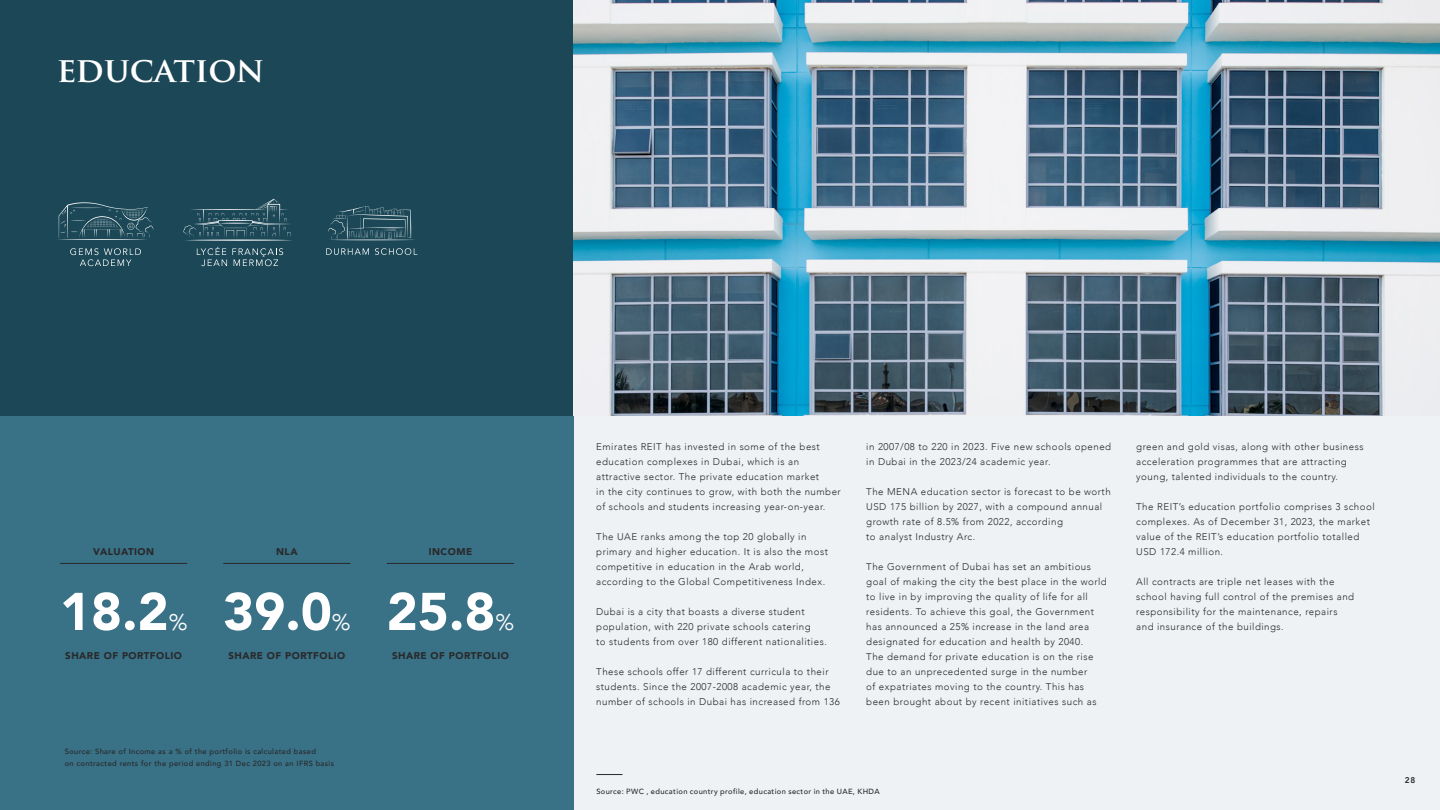
<style>
.page{position:relative;width:1440px;height:810px;background:#edf1f4}
.page>*{position:absolute;margin:0;border:0;box-sizing:border-box;transform-origin:0 0}
.t1{font:900 52.5px "Avenir";color:#fff}
.t2{font:700 34.12px "Trajan Pro";letter-spacing:-.005em;color:#fff}
.t3{font:22.5px "Avenir";color:#fff}
.t4{font:300 9.75px/15px "Avenir";letter-spacing:.05em;color:#292829}
.t5{font:900 9.75px "Avenir";letter-spacing:.05em;color:#292829}
.t6{font:800 8.25px "Avenir";color:#292829}
.t7{font:500 7.5px/12px "Avenir";letter-spacing:.05em;color:#292829}
</style>
<div class="page">
<div style="left:0;top:0;width:574px;height:810px;background:#397186"></div>
<div style="left:0;top:0;width:574px;height:416px;background:#1b4756"></div>
<img style="left:574px;top:0;width:866px;height:416px">
<svg style="left:197px;top:247px;width:86px;height:19px"></svg>
<svg style="left:183px;top:199px;width:109px;height:42px"></svg>
<svg style="left:70px;top:248px;width:71px;height:18px"></svg>
<svg style="left:58px;top:202px;width:96px;height:38px"></svg>
<svg style="left:328px;top:206px;width:87px;height:35px"></svg>
<svg style="left:326px;top:248px;width:43px;height:7px"></svg>
<svg style="left:375px;top:248px;width:42px;height:7px"></svg>
<hr style="left:60px;top:563px;width:127px;height:1px;background:#292829">
<hr style="left:223px;top:563px;width:127px;height:1px;background:#292829">
<hr style="left:387px;top:563px;width:127px;height:1px;background:#292829">
<svg style="left:596px;top:774px;width:27px;height:1px"></svg>
<h2 class="t2" style="left:57px;top:48px;width:209px">EDUCATION</h2>
<p class="t5" style="left:93px;top:543px;width:62px">VALUATION</p>
<h1 class="t1" style="left:60px;top:567px;width:110px">18.2</h1>
<h3 class="t3" style="left:169px;top:609px;width:20px">%</h3>
<p class="t5" style="left:65px;top:647px;width:118px">SHARE OF PORTFOLIO</p>
<p class="t5" style="left:276px;top:543px;width:23px">NLA</p>
<h1 class="t1" style="left:223px;top:567px;width:110px">39.0</h1>
<h3 class="t3" style="left:332px;top:609px;width:20px">%</h3>
<p class="t5" style="left:228px;top:648px;width:118px">SHARE OF PORTFOLIO</p>
<p class="t5" style="left:429px;top:543px;width:45px">INCOME</p>
<h1 class="t1" style="left:387px;top:567px;width:110px">25.8</h1>
<h3 class="t3" style="left:495px;top:609px;width:20px">%</h3>
<p class="t5" style="left:392px;top:648px;width:118px">SHARE OF PORTFOLIO</p>
<p class="t4" style="left:596px;top:439px;width:246px">Emirates REIT has invested in some of the best education complexes in Dubai, which is an attractive sector. The private education market<br>in the city continues to grow, with both the number of schools and students increasing year-on-year.</p>
<p class="t4" style="left:596px;top:529px;width:233px">The UAE ranks among the top 20 globally in primary and higher education. It is also the most competitive in education in the Arab world, according to the Global Competitiveness Index.</p>
<p class="t4" style="left:596px;top:604px;width:232px">Dubai is a city that boasts a diverse student population, with 220 private schools catering<br>to students from over 180 different nationalities.</p>
<p class="t4" style="left:596px;top:664px;width:245px">These schools offer 17 different curricula to their students. Since the 2007-2008 academic year, the number of schools in Dubai has increased from 136</p>
<p class="t4" style="left:866px;top:439px;width:247px">in 2007/08 to 220 in 2023. Five new schools opened in Dubai in the 2023/24 academic year.</p>
<p class="t4" style="left:866px;top:484px;width:246px">The MENA education sector is forecast to be worth USD 175 billion by 2027, with a compound annual growth rate of 8.5% from 2022, according<br>to analyst Industry Arc.</p>
<p class="t4" style="left:866px;top:559px;width:242px">The Government of Dubai has set an ambitious goal of making the city the best place in the world to live in by improving the quality of life for all residents. To achieve this goal, the Government has announced a 25% increase in the land area designated for education and health by 2040.<br>The demand for private education is on the rise due to an unprecedented surge in the number<br>of expatriates moving to the country. This has been brought about by recent initiatives such as</p>
<p class="t4" style="left:1136px;top:439px;width:229px">green and gold visas, along with other business acceleration programmes that are attracting young, talented individuals to the country.</p>
<p class="t4" style="left:1136px;top:499px;width:240px">The REIT’s education portfolio comprises 3 school complexes. As of December 31, 2023, the market value of the REIT’s education portfolio totalled USD 172.4 million.</p>
<p class="t4" style="left:1136px;top:574px;width:219px">All contracts are triple net leases with the school having full control of the premises and responsibility for the maintenance, repairs and insurance of the buildings.</p>
<p class="t7" style="left:65px;top:745px;width:271px">Source: Share of Income as a % of the portfolio is calculated based<br>on contracted rents for the period ending 31 Dec 2023 on an IFRS basis</p>
<p class="t6" style="left:1405px;top:774px;width:12px">28</p>
<p class="t7" style="left:596px;top:784px;width:285px">Source: PWC , education country profile, education sector in the UAE, KHDA</p>
</div>
